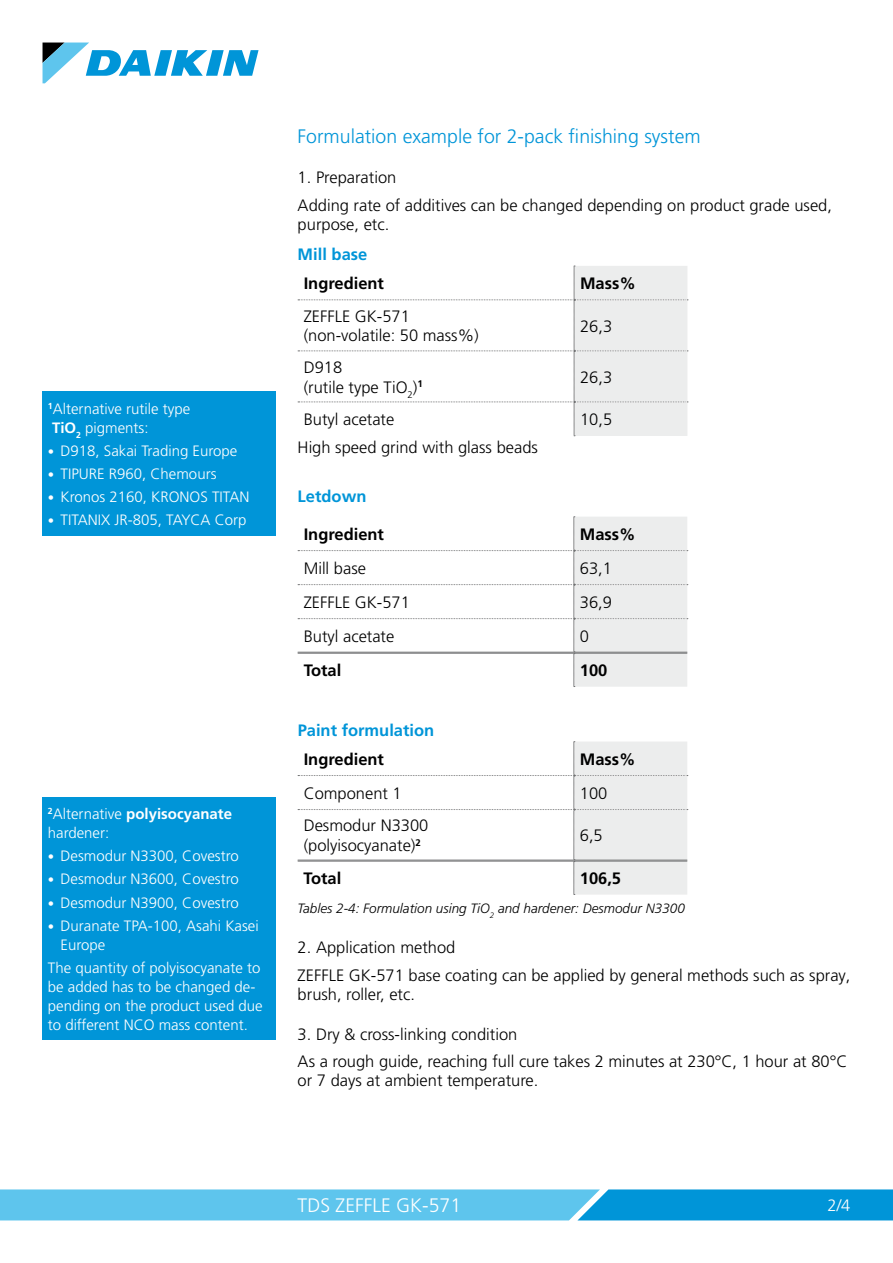
<style>
.page{position:relative;width:893px;height:1263px;background:#fff}
.page>*{position:absolute;margin:0;border:0;box-sizing:border-box;transform-origin:0 0}
.t1{font:300 19.5px "Frutiger LT Pro";color:#0095d8}
.t2{font:300 19.5px "Frutiger LT Pro";color:#fff}
.t3{font:300 16.5px/27.5px "Frutiger LT Pro";color:#000}
.t4{font:700 16.5px "Frutiger LT Pro";color:#000}
.t5{font:700 16.5px "Frutiger LT Pro";color:#0095d8}
.t6{font:300 16.5px "Frutiger LT Pro";color:#fff}
.t7{font:300 15px/18.9px "Frutiger LT Pro";color:#fff}
.t8{font:italic 300 13.5px "Frutiger LT Pro";color:#000}
.s1{font-weight:700}
.s2{font-size:12.75px}
</style>
<div class="page">
<svg style="left:43px;top:43px;width:216px;height:40px"></svg>
<svg style="left:0;top:1189px;width:893px;height:31px;background:#42b6e6"></svg>
<svg style="left:298px;top:266px;width:390px;height:170px"></svg>
<svg style="left:298px;top:516px;width:390px;height:171px"></svg>
<svg style="left:298px;top:741px;width:390px;height:154px"></svg>
<div style="left:43px;top:797px;width:233px;height:243px;background:#0095d8"></div>
<div style="left:43px;top:392px;width:233px;height:144px;background:#0095d8"></div>
<p class="t7" style="left:48px;top:399px;width:144px"><sup>1</sup>Alternative rutile type<br><span class="s1">TiO</span><sub>2</sub> pigments:</p>
<p class="t7" style="left:48px;top:441px;width:191px"><span class="s2">•</span> D918, Sakai Trading Europe</p>
<p class="t7" style="left:48px;top:464px;width:170px"><span class="s2">•</span> TIPURE R960, Chemours</p>
<p class="t7" style="left:48px;top:488px;width:203px"><span class="s2">•</span> Kronos 2160, KRONOS TITAN</p>
<p class="t7" style="left:48px;top:511px;width:200px"><span class="s2">•</span> TITANIX JR-805, TAYCA Corp</p>
<p class="t7" style="left:48px;top:805px;width:186px"><sup>2</sup>Alternative <span class="s1">polyisocyanate </span>hardener:</p>
<p class="t7" style="left:48px;top:847px;width:192px"><span class="s2">•</span> Desmodur N3300, Covestro</p>
<p class="t7" style="left:48px;top:870px;width:192px"><span class="s2">•</span> Desmodur N3600, Covestro</p>
<p class="t7" style="left:48px;top:893px;width:192px"><span class="s2">•</span> Desmodur N3900, Covestro</p>
<p class="t7" style="left:61px;top:916px;width:200px;text-indent:-13px"><span class="s2">•</span> Duranate TPA-100, Asahi Kasei<br>Europe</p>
<p class="t7" style="left:48px;top:958px;width:216px">The quantity of polyisocyanate to be added has to be changed de&shy;pending on the product used due to different NCO mass content.</p>
<p class="t1" style="left:298px;top:125px;width:405px">Formulation example for 2-pack finishing system</p>
<p class="t3" style="left:298px;top:164px;width:536px">1. Preparation<br>Adding rate of additives can be changed depending on product grade used,</p>
<p class="t3" style="left:298px;top:210px;width:93px">purpose, etc.</p>
<p class="t5" style="left:298px;top:244px;width:71px">Mill base</p>
<p class="t4" style="left:304px;top:274px;width:82px">Ingredient</p>
<p class="t4" style="left:580px;top:274px;width:57px">Mass%</p>
<p class="t3" style="left:304px;top:306px;width:177px;line-height:19.8px">ZEFFLE GK-571 (non-volatile: 50 mass%)</p>
<p class="t3" style="left:580px;top:312px;width:34px">26,3</p>
<p class="t3" style="left:304px;top:357px;width:121px;line-height:19.8px">D918<br>(rutile type TiO<sub>2</sub>)<sup>1</sup></p>
<p class="t3" style="left:580px;top:363px;width:34px">26,3</p>
<p class="t3" style="left:304px;top:406px;width:92px">Butyl acetate</p>
<p class="t3" style="left:580px;top:406px;width:34px">10,5</p>
<p class="t3" style="left:298px;top:434px;width:242px">High speed grind with glass beads</p>
<p class="t5" style="left:298px;top:487px;width:70px">Letdown</p>
<p class="t4" style="left:304px;top:524px;width:82px">Ingredient</p>
<p class="t4" style="left:580px;top:524px;width:57px">Mass%</p>
<p class="t3" style="left:304px;top:554px;width:64px">Mill base</p>
<p class="t3" style="left:580px;top:554px;width:34px">63,1</p>
<p class="t3" style="left:304px;top:588px;width:108px">ZEFFLE GK-571</p>
<p class="t3" style="left:580px;top:588px;width:34px">36,9</p>
<p class="t3" style="left:304px;top:623px;width:92px">Butyl acetate</p>
<p class="t3" style="left:580px;top:623px;width:11px">0</p>
<p class="t4" style="left:304px;top:660px;width:39px">Total</p>
<p class="t4" style="left:580px;top:660px;width:29px">100</p>
<p class="t5" style="left:298px;top:720px;width:138px">Paint formulation</p>
<p class="t4" style="left:304px;top:749px;width:82px">Ingredient</p>
<p class="t4" style="left:580px;top:749px;width:57px">Mass%</p>
<p class="t3" style="left:304px;top:779px;width:100px">Component 1</p>
<p class="t3" style="left:580px;top:779px;width:29px">100</p>
<p class="t3" style="left:304px;top:816px;width:126px;line-height:19.8px">Desmodur N3300 (polyisocyanate)<sup>2</sup></p>
<p class="t3" style="left:580px;top:822px;width:24px">6,5</p>
<p class="t4" style="left:304px;top:868px;width:39px">Total</p>
<p class="t4" style="left:580px;top:868px;width:43px">106,5</p>
<p class="t8" style="left:298px;top:901px;width:389px">Tables 2-4: Formulation using TiO<sub>2</sub> and hardener: Desmodur N3300</p>
<p class="t3" style="left:298px;top:934px;width:554px">2. Application method<br>ZEFFLE GK-571 base coating can be applied by general methods such as spray,</p>
<p class="t3" style="left:298px;top:980px;width:119px">brush, roller, etc.</p>
<p class="t3" style="left:298px;top:1021px;width:551px">3. Dry &amp; cross-linking condition<br>As a rough guide, reaching full cure takes 2 minutes at 230°C, 1 hour at 80°C</p>
<p class="t3" style="left:298px;top:1067px;width:242px">or 7 days at ambient temperature.</p>
<p class="t2" style="left:298px;top:1194px;width:165px">TDS ZEFFLE GK-571</p>
<p class="t6" style="left:827px;top:1196px;width:24px">2/4</p>
</div>
